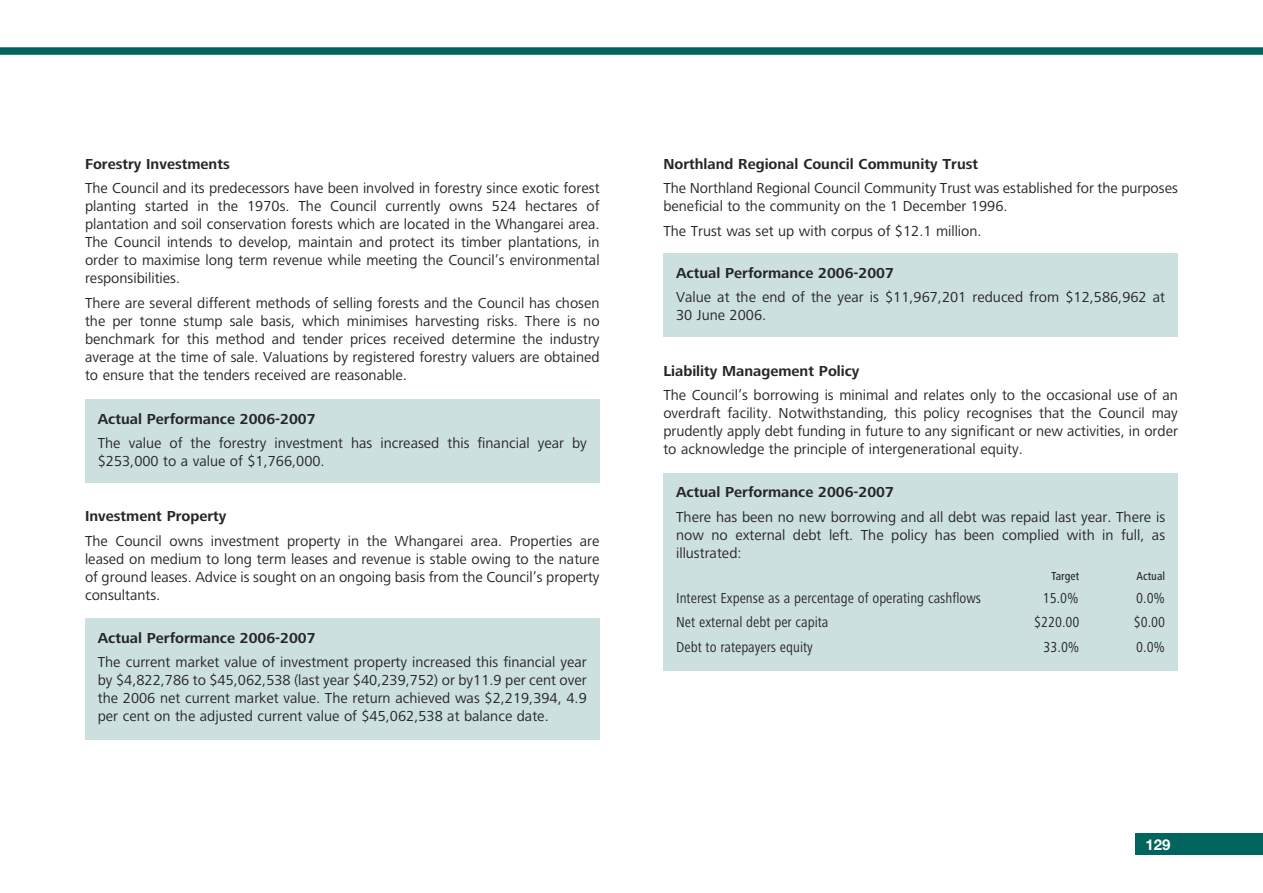
<style>
.page{position:relative;width:1263px;height:893px;background:#fff}
.page>*{position:absolute;margin:0;border:0;box-sizing:border-box;transform-origin:0 0}
.t1{font:15px/18px "Frutiger Next LT Maori";color:#272627;text-align:justify}
.t2{font:700 15px "Frutiger Next LT Mao";color:#272627}
.t3{font:condensed 15px "Frutiger Next LT";color:#272627}
.t4{font:700 15px "Helvetica Neue";color:#fff}
.t5{font:500 condensed 12px "Frutiger Next LT";color:#272627}
</style>
<div class="page">
<div style="left:1135px;top:833px;width:128px;height:22px;background:#00665d"></div>
<div style="left:0;top:47px;width:1263px;height:8px;background:#00665d"></div>
<div style="left:85px;top:399px;width:515px;height:84px;background:#cce0df"></div>
<div style="left:663px;top:253px;width:515px;height:84px;background:#cce0df"></div>
<div style="left:85px;top:619px;width:515px;height:121px;background:#cce0df"></div>
<div style="left:663px;top:473px;width:515px;height:197px;background:#cce0df"></div>
<p class="t2" style="left:85px;top:159px;width:146px">Forestry Investments</p>
<p class="t1" style="left:85px;top:181px;width:516px">The Council and its predecessors have been involved in forestry since exotic forest planting started in the 1970s. The Council currently owns 524 hectares of plantation and soil conservation forests which are located in the Whangarei area.<br>The Council intends to develop, maintain and protect its timber plantations, in order to maximise long term revenue while meeting the Council’s environmental responsibilities.</p>
<p class="t1" style="left:85px;top:295px;width:516px">There are several different methods of selling forests and the Council has chosen the per tonne stump sale basis, which minimises harvesting risks. There is no benchmark for this method and tender prices received determine the industry average at the time of sale. Valuations by registered forestry valuers are obtained to ensure that the tenders received are reasonable.</p>
<p class="t2" style="left:98px;top:413px;width:219px">Actual Performance 2006-2007</p>
<p class="t1" style="left:98px;top:435px;width:490px">The value of the forestry investment has increased this financial year by $253,000 to a value of $1,766,000.</p>
<p class="t2" style="left:85px;top:511px;width:143px">Investment Property</p>
<p class="t1" style="left:85px;top:533px;width:516px">The Council owns investment property in the Whangarei area. Properties are leased on medium to long term leases and revenue is stable owing to the nature of ground leases. Advice is sought on an ongoing basis from the Council’s property consultants.</p>
<p class="t2" style="left:98px;top:633px;width:219px">Actual Performance 2006-2007</p>
<p class="t1" style="left:98px;top:655px;width:490px">The current market value of investment property increased this financial year by $4,822,786 to $45,062,538 (last year $40,239,752) or by11.9 per cent over the 2006 net current market value. The return achieved was $2,219,394, 4.9 per cent on the adjusted current value of $45,062,538 at balance date.</p>
<p class="t2" style="left:663px;top:159px;width:316px">Northland Regional Council Community Trust</p>
<p class="t1" style="left:663px;top:181px;width:516px">The Northland Regional Council Community Trust was established for the purposes beneficial to the community on the 1 December 1996.</p>
<p class="t1" style="left:663px;top:223px;width:320px">The Trust was set up with corpus of $12.1 million.</p>
<p class="t2" style="left:676px;top:268px;width:219px">Actual Performance 2006-2007</p>
<p class="t1" style="left:676px;top:290px;width:490px">Value at the end of the year is $11,967,201 reduced from $12,586,962 at<br>30 June 2006.</p>
<p class="t2" style="left:663px;top:366px;width:198px">Liability Management Policy</p>
<p class="t1" style="left:663px;top:388px;width:516px">The Council’s borrowing is minimal and relates only to the occasional use of an overdraft facility. Notwithstanding, this policy recognises that the Council may prudently apply debt funding in future to any significant or new activities, in order to acknowledge the principle of intergenerational equity.</p>
<p class="t2" style="left:676px;top:487px;width:219px">Actual Performance 2006-2007</p>
<p class="t1" style="left:676px;top:509px;width:490px">There has been no new borrowing and all debt was repaid last year. There is now no external debt left. The policy has been complied with in full, as illustrated:</p>
<p class="t5" style="left:1051px;top:572px;width:29px">Target</p>
<p class="t5" style="left:1137px;top:572px;width:30px">Actual</p>
<p class="t3" style="left:676px;top:593px;width:306px">Interest Expense as a percentage of operating cashflows</p>
<p class="t3" style="left:1043px;top:593px;width:37px">15.0%</p>
<p class="t3" style="left:1136px;top:593px;width:30px">0.0%</p>
<p class="t3" style="left:676px;top:617px;width:154px">Net external debt per capita</p>
<p class="t3" style="left:1034px;top:617px;width:47px">$220.00</p>
<p class="t3" style="left:1134px;top:617px;width:33px">$0.00</p>
<p class="t3" style="left:676px;top:642px;width:138px">Debt to ratepayers equity</p>
<p class="t3" style="left:1043px;top:642px;width:37px">33.0%</p>
<p class="t3" style="left:1136px;top:642px;width:30px">0.0%</p>
<p class="t4" style="left:1145px;top:835px;width:27px">129</p>
</div>
